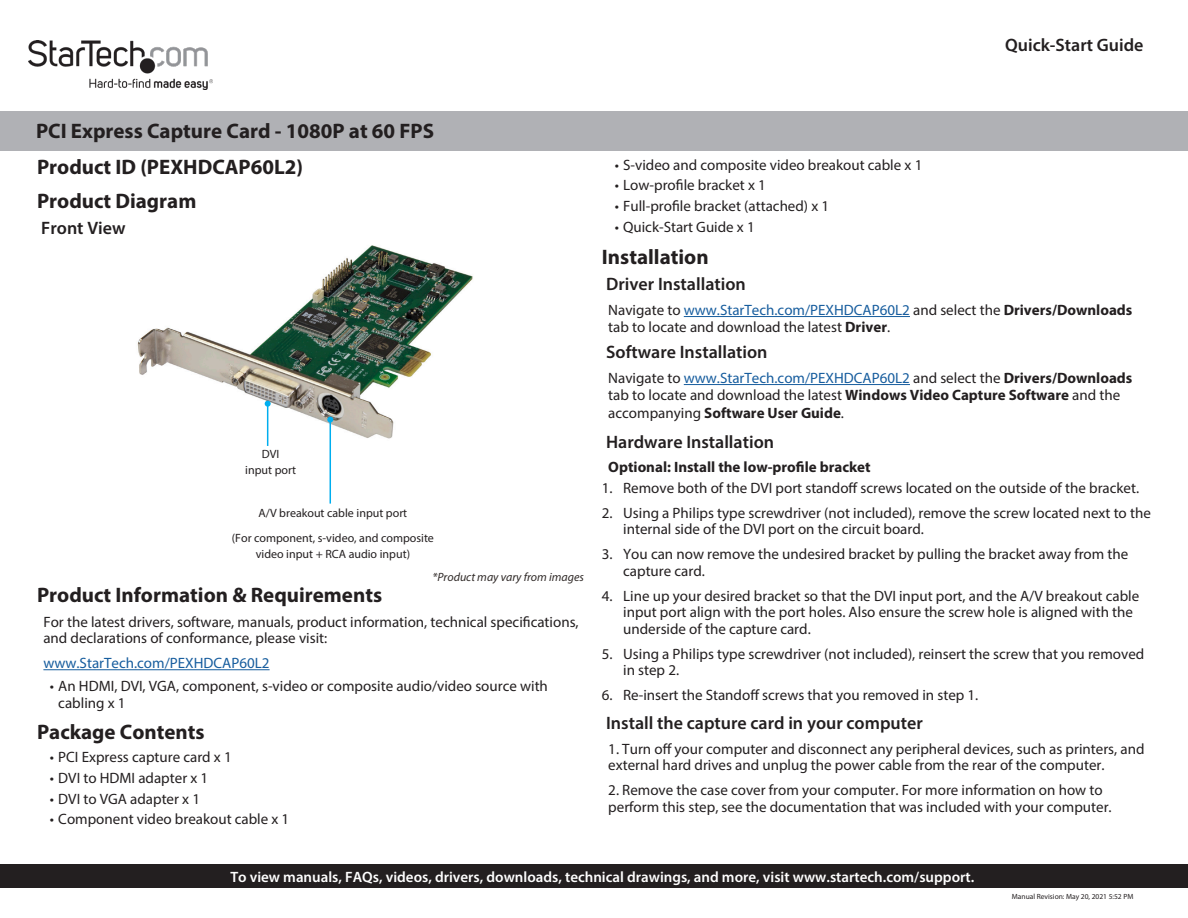
<style>
.page{position:relative;width:1188px;height:918px;background:#fff}
.page>*{position:absolute;margin:0;border:0;box-sizing:border-box;transform-origin:0 0}
.Manual_Description{font:700 21px "Myriad Pro";color:#231f20}
.t1{font:600 18px "Myriad Pro";color:#231f20}
.Text{font:15px/16.5px "Myriad Pro";color:#231f20}
.t2{font:600 15px "Myriad Pro";color:#fff}
.Text-2{font:700 15px "Myriad Pro";color:#231f20}
.Text-3{font:15px "Myriad Pro";color:#175d9e}
.Text-4{font:12px/16.5px "Myriad Pro";color:#231f20;text-align:center}
.Image_Tag{font:italic 12px "Myriad Pro";color:#302a28}
.t3{font:7.5px "Myriad Pro";color:#231f20}
.s1{color:#175d9e}
.s2{font-weight:700}
.s3{font-weight:400}
</style>
<div class="page">
<div style="left:0;top:112px;width:1188px;height:39px;background:#b0b1b5"></div>
<img style="left:28px;top:40px;width:184px;height:50px">
<div style="left:0;top:864px;width:1188px;height:23px;background:#231f20"></div>
<hr style="left:43px;top:669px;width:227px;height:1px;background:#175d9e">
<hr style="left:684px;top:316px;width:226px;height:1px;background:#175d9e">
<hr style="left:684px;top:384px;width:226px;height:1px;background:#175d9e">
<img style="left:137px;top:245px;width:336px;height:259px">
<hr style="left:267px;top:404px;width:1px;height:42px;background:#00aeef">
<svg style="left:265px;top:401px;width:6px;height:6px"></svg>
<hr style="left:330px;top:420px;width:1px;height:84px;background:#00aeef">
<svg style="left:327px;top:417px;width:6px;height:6px"></svg>
<p class="t1" style="left:1005px;top:34px;width:140px">Quick-Start Guide</p>
<p class="Manual_Description" style="left:36px;top:117px;width:400px">PCI Express Capture Card - 1080P at 60 FPS</p>
<h1 class="Manual_Description" style="left:37px;top:153px;width:268px">Product ID (PEXHDCAP60L2)</h1>
<h1 class="Manual_Description" style="left:37px;top:187px;width:161px">Product Diagram</h1>
<h2 class="t1" style="left:41px;top:217px;width:86px">Front View</h2>
<p class="Text-4" style="left:262px;top:446px;width:19px">DVI</p>
<p class="Text-4" style="left:245px;top:462px;width:52px">input port</p>
<p class="Text-4" style="left:259px;top:504px;width:150px">A/V breakout cable input port</p>
<p class="Text-4" style="left:232px;top:529px;width:204px">(For component, s-video, and composite video input + RCA audio input)</p>
<p class="Image_Tag" style="left:433px;top:570px;width:153px">*Product may vary from images</p>
<h1 class="Manual_Description" style="left:37px;top:581px;width:347px">Product Information &amp; Requirements</h1>
<p class="Text" style="left:43px;top:613px;width:537px">For the latest drivers, software, manuals, product information, technical specifications, and declarations of conformance, please visit:</p>
<p class="Text-3" style="left:43px;top:654px;width:228px">www.StarTech.com/PEXHDCAP60L2</p>
<p class="Text" style="left:58px;top:678px;width:491px;text-indent:-9px">• An HDMI, DVI, VGA, component, s-video or composite audio/video source with cabling x 1</p>
<h1 class="Manual_Description" style="left:37px;top:718px;width:169px">Package Contents</h1>
<p class="Text" style="left:50px;top:749px;width:183px">• PCI Express capture card x 1</p>
<p class="Text" style="left:50px;top:769px;width:160px">• DVI to HDMI adapter x 1</p>
<p class="Text" style="left:50px;top:790px;width:152px">• DVI to VGA adapter x 1</p>
<p class="Text" style="left:50px;top:811px;width:241px">• Component video breakout cable x 1</p>
<p class="Text" style="left:615px;top:156px;width:309px">• S-video and composite video breakout cable x 1</p>
<p class="Text" style="left:615px;top:177px;width:153px">• Low-profile bracket x 1</p>
<p class="Text" style="left:615px;top:198px;width:216px">• Full-profile bracket (attached) x 1</p>
<p class="Text" style="left:615px;top:218px;width:142px">• Quick-Start Guide x 1</p>
<h1 class="Manual_Description" style="left:602px;top:243px;width:108px">Installation</h1>
<h2 class="t1" style="left:606px;top:273px;width:141px">Driver Installation</h2>
<p class="Text" style="left:608px;top:302px;width:526px">Navigate to <span class="s1">www.StarTech.com/PEXHDCAP60L2</span> and select the <span class="s2">Drivers/Downloads </span>tab to locate and download the latest <span class="s2">Driver</span>.</p>
<h2 class="t1" style="left:606px;top:341px;width:163px">Software Installation</h2>
<p class="Text" style="left:608px;top:370px;width:526px">Navigate to <span class="s1">www.StarTech.com/PEXHDCAP60L2</span> and select the <span class="s2">Drivers/Downloads </span>tab to locate and download the latest <span class="s2">Windows Video Capture Software</span> and the</p>
<p class="Text-2" style="left:608px;top:403px;width:237px"><span class="s3">accompanying</span> Software User Guide<span class="s3">.</span></p>
<h2 class="t1" style="left:606px;top:430px;width:169px">Hardware Installation</h2>
<h3 class="Text-2" style="left:608px;top:457px;width:264px">Optional: Install the low-profile bracket</h3>
<p class="Text" style="left:602px;top:479px;width:539px">1. Remove both of the DVI port standoff screws located on the outside of the bracket.</p>
<p class="Text" style="left:623px;top:504px;width:529px;text-indent:-21px">2. Using a Philips type screwdriver (not included), remove the screw located next to the internal side of the DVI port on the circuit board.</p>
<p class="Text" style="left:623px;top:546px;width:507px;text-indent:-21px">3. You can now remove the undesired bracket by pulling the bracket away from the capture card.</p>
<p class="Text" style="left:623px;top:587px;width:518px;text-indent:-21px">4. Line up your desired bracket so that the DVI input port, and the A/V breakout cable input port align with the port holes. Also ensure the screw hole is aligned with the underside of the capture card.</p>
<p class="Text" style="left:623px;top:645px;width:523px;text-indent:-21px">5. Using a Philips type screwdriver (not included), reinsert the screw that you removed in step 2.</p>
<p class="Text" style="left:602px;top:687px;width:378px">6. Re-insert the Standoff screws that you removed in step 1.</p>
<h2 class="t1" style="left:606px;top:711px;width:318px">Install the capture card in your computer</h2>
<p class="Text" style="left:608px;top:740px;width:538px">1. Turn off your computer and disconnect any peripheral devices, such as printers, and external hard drives and unplug the power cable from the rear of the computer.</p>
<p class="Text" style="left:608px;top:782px;width:505px">2. Remove the case cover from your computer. For more information on how to perform this step, see the documentation that was included with your computer.</p>
<p class="t2" style="left:230px;top:867px;width:745px">To view manuals, FAQs, videos, drivers, downloads, technical drawings, and more, visit www.startech.com/support.</p>
<p class="t3" style="left:1012px;top:892px;width:123px">Manual Revision: May 20, 2021 5:52 PM</p>
</div>
